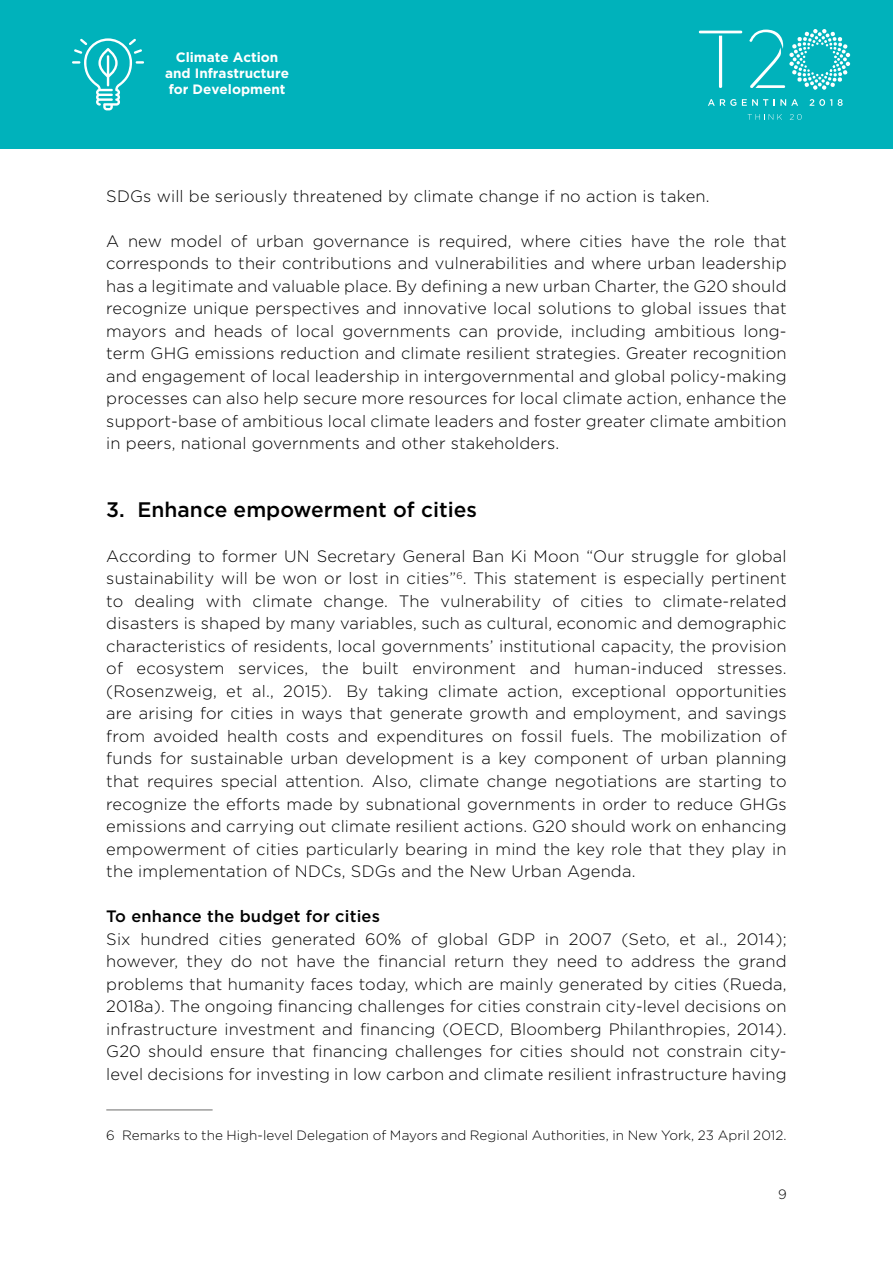
<style>
.page{position:relative;width:893px;height:1263px;background:#fff}
.page>*{position:absolute;margin:0;border:0;box-sizing:border-box;transform-origin:0 0}
.t1{font:500 21px "Gotham";color:#000}
.t2{font:300 16.5px/22.5px "Gotham";letter-spacing:.01em;color:#000;text-align:justify}
.t3{font:500 16.5px "Gotham";letter-spacing:.01em;color:#000}
.t4{font:300 13.5px "Gotham";letter-spacing:.005em;color:#000}
.t5{font:700 13.5px/16.2px "Gotham";color:#fff;text-align:center}
</style>
<div class="page">
<hr style="left:106px;top:1109px;width:107px;height:2px;background:#9d9d9c">
<div style="left:0;top:0;width:893px;height:149px;background:#00b2bb"></div>
<svg style="left:749px;top:29px;width:101px;height:61px"></svg>
<svg style="left:708px;top:99px;width:28px;height:7px"></svg>
<svg style="left:742px;top:99px;width:26px;height:7px"></svg>
<svg style="left:774px;top:99px;width:24px;height:7px"></svg>
<svg style="left:810px;top:99px;width:22px;height:7px"></svg>
<svg style="left:838px;top:99px;width:5px;height:7px"></svg>
<svg style="left:699px;top:31px;width:43px;height:57px"></svg>
<svg style="left:748px;top:114px;width:34px;height:6px"></svg>
<svg style="left:790px;top:114px;width:12px;height:6px"></svg>
<svg style="left:72px;top:38px;width:72px;height:72px"></svg>
<p class="t5" style="left:165px;top:49px;width:125px">Climate Action and Infrastructure for Development</p>
<p class="t2" style="left:106px;top:184px;width:605px">SDGs will be seriously threatened by climate change if no action is taken.</p>
<p class="t2" style="left:106px;top:229px;width:682px">A new model of urban governance is required, where cities have the role that corresponds to their contributions and vulnerabilities and where urban leadership has a legitimate and valuable place. By defining a new urban Charter, the G20 should recognize unique perspectives and innovative local solutions to global issues that mayors and heads of local governments can provide, including ambitious long&shy;term GHG emissions reduction and climate resilient strategies. Greater recognition and engagement of local leadership in intergovernmental and global policy-making processes can also help secure more resources for local climate action, enhance the support-base of ambitious local climate leaders and foster greater climate ambition in peers, national governments and other stakeholders.</p>
<p class="t1" style="left:106px;top:496px;width:372px">3. Enhance empowerment of cities</p>
<p class="t2" style="left:106px;top:544px;width:682px">According to former UN Secretary General Ban Ki Moon “Our struggle for global sustainability will be won or lost in cities”<sup>6</sup>. This statement is especially pertinent to dealing with climate change. The vulnerability of cities to climate-related disasters is shaped by many variables, such as cultural, economic and demographic characteristics of residents, local governments’ institutional capacity, the provision of ecosystem services, the built environment and human-induced stresses. (Rosenzweig, et al., 2015). By taking climate action, exceptional opportunities are arising for cities in ways that generate growth and employment, and savings from avoided health costs and expenditures on fossil fuels. The mobilization of funds for sustainable urban development is a key component of urban planning that requires special attention. Also, climate change negotiations are starting to recognize the efforts made by subnational governments in order to reduce GHGs emissions and carrying out climate resilient actions. G20 should work on enhancing empowerment of cities particularly bearing in mind the key role that they play in the implementation of NDCs, SDGs and the New Urban Agenda.</p>
<p class="t3" style="left:106px;top:905px;width:275px">To enhance the budget for cities</p>
<p class="t2" style="left:106px;top:927px;width:682px">Six hundred cities generated 60% of global GDP in 2007 (Seto, et al., 2014); however, they do not have the financial return they need to address the grand problems that humanity faces today, which are mainly generated by cities (Rueda, 2018a). The ongoing financing challenges for cities constrain city-level decisions on infrastructure investment and financing (OECD, Bloomberg Philanthropies, 2014).<br>G20 should ensure that financing challenges for cities should not constrain city&shy;level decisions for investing in low carbon and climate resilient infrastructure having</p>
<p class="t4" style="left:106px;top:1126px;width:682px">6 Remarks to the High-level Delegation of Mayors and Regional Authorities, in New York, 23 April 2012.</p>
<p class="t4" style="left:778px;top:1186px;width:10px">9</p>
</div>
